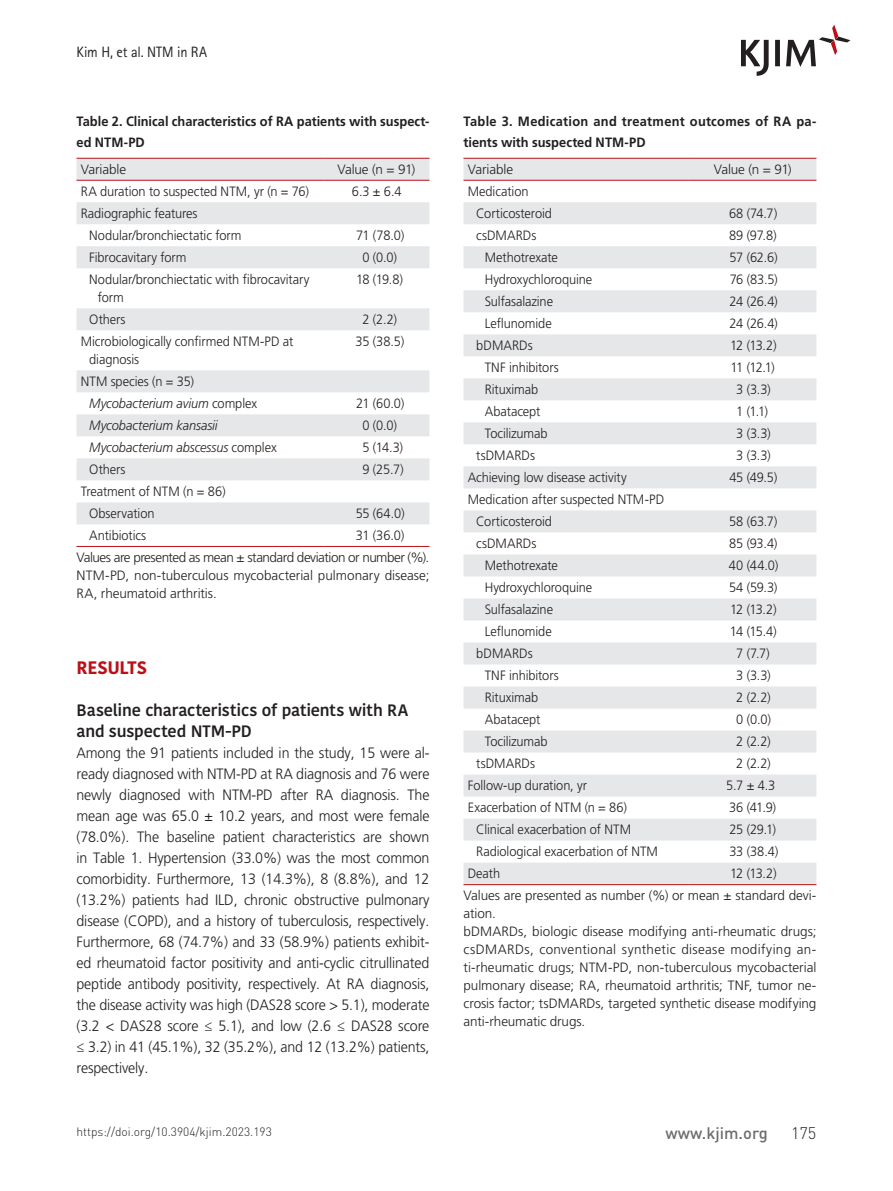
<style>
.page{position:relative;width:893px;height:1191px;background:#fff}
.page>*{position:absolute;margin:0;border:0;box-sizing:border-box;transform-origin:0 0}
.t1{font:700 18px "Kohinoor Bangla";letter-spacing:-.015em;color:#bb1018}
.t2{font:600 16.5px/21px "Kohinoor Bangla";letter-spacing:-.01em;color:#231f20}
.t3{font:500 16.5px "DIN Pro";color:#6c6d70}
.t4{font:300 16.5px "DIN Pro";color:#231f20}
.t5{font:300 15px/21px "Frutiger LT Std";letter-spacing:-.01em;color:#231f20;text-align:justify;scale:.95 1}
.t6{font:15px "Rotis Sans Serif Std";color:#231f20;scale:.96 1}
.t7{font:300 13.5px/22px "Frutiger LT Std";letter-spacing:-.005em;color:#231f20;scale:.95 1}
.t8{font:300 13.5px/18px "Frutiger LT Std";letter-spacing:-.005em;color:#231f20}
.t9{font:700 13.5px/21px "Frutiger LT Std";letter-spacing:.005em;color:#231f20;scale:.95 1}
.t10{font:300 13.5px/22.4px "Frutiger LT Std";letter-spacing:-.04em;color:#231f20;scale:.95 1}
.t11{font:italic 300 13.5px "Frutiger LT Std";letter-spacing:-.005em;color:#231f20;scale:.95 1}
.t12{font:300 12px "DIN Pro";color:#231f20}
.s1{font-style:italic}
.s2{font-style:normal}
</style>
<div class="page">
<svg style="left:741px;top:25px;width:109px;height:51px"></svg>
<svg style="left:77px;top:159px;width:352px;height:365px"></svg>
<hr style="left:77px;top:158px;width:246px;height:1px;background:#bb1018">
<hr style="left:323px;top:158px;width:106px;height:1px;background:#bb1018">
<hr style="left:77px;top:180px;width:246px;height:1px;background:#bb1018">
<hr style="left:323px;top:180px;width:106px;height:1px;background:#bb1018">
<hr style="left:77px;top:546px;width:246px;height:1px;background:#bb1018">
<hr style="left:323px;top:546px;width:106px;height:1px;background:#bb1018">
<svg style="left:463px;top:159px;width:353px;height:725px"></svg>
<hr style="left:463px;top:158px;width:226px;height:1px;background:#bb1018">
<hr style="left:689px;top:158px;width:127px;height:1px;background:#bb1018">
<hr style="left:463px;top:884px;width:226px;height:1px;background:#bb1018">
<hr style="left:689px;top:884px;width:127px;height:1px;background:#bb1018">
<hr style="left:463px;top:180px;width:226px;height:1px;background:#bb1018">
<hr style="left:689px;top:180px;width:127px;height:1px;background:#bb1018">
<p class="t6" style="left:77px;top:43px;width:137px">Kim H, et al. NTM in RA</p>
<p class="t9" style="left:77px;top:111px;width:373px">Table 2. Clinical characteristics of RA patients with suspect&shy;ed NTM-PD</p>
<p class="t8" style="left:81px;top:160px;width:47px">Variable</p>
<p class="t8" style="left:337px;top:160px;width:79px">Value (n = 91)</p>
<p class="t7" style="left:81px;top:180px;width:242px">RA duration to suspected NTM, yr (n = 76)</p>
<p class="t7" style="left:352px;top:180px;width:54px">6.3 ± 6.4</p>
<p class="t7" style="left:89px;top:202px;width:162px;text-indent:-9px">Radiographic features<br>Nodular/bronchiectatic form</p>
<p class="t7" style="left:356px;top:224px;width:52px">71 (78.0)</p>
<p class="t7" style="left:89px;top:246px;width:104px">Fibrocavitary form</p>
<p class="t7" style="left:362px;top:246px;width:38px">0 (0.0)</p>
<p class="t7" style="left:98px;top:270px;width:224px;line-height:18px;text-indent:-9px">Nodular/bronchiectatic with fibrocavitary form</p>
<p class="t7" style="left:356px;top:268px;width:51px">18 (19.8)</p>
<p class="t7" style="left:89px;top:308px;width:40px">Others</p>
<p class="t7" style="left:362px;top:308px;width:38px">2 (2.2)</p>
<p class="t7" style="left:89px;top:332px;width:216px;line-height:18px;text-indent:-9px">Microbiologically confirmed NTM-PD at diagnosis</p>
<p class="t7" style="left:356px;top:330px;width:53px">35 (38.5)</p>
<p class="t7" style="left:89px;top:370px;width:178px;text-indent:-9px">NTM species (n = 35)<br><span class="s1">Mycobacterium avium</span> complex</p>
<p class="t7" style="left:356px;top:392px;width:52px">21 (60.0)</p>
<p class="t11" style="left:89px;top:417px;width:137px">Mycobacterium kansasii</p>
<p class="t7" style="left:362px;top:414px;width:38px">0 (0.0)</p>
<p class="t11" style="left:89px;top:439px;width:199px">Mycobacterium abscessus <span class="s2">complex</span></p>
<p class="t7" style="left:362px;top:436px;width:44px">5 (14.3)</p>
<p class="t7" style="left:89px;top:458px;width:40px">Others</p>
<p class="t7" style="left:362px;top:458px;width:45px">9 (25.7)</p>
<p class="t7" style="left:89px;top:480px;width:145px;text-indent:-9px">Treatment of NTM (n = 86)<br>Observation</p>
<p class="t7" style="left:356px;top:502px;width:53px">55 (64.0)</p>
<p class="t10" style="left:77px;top:524px;width:373px;text-indent:279px">31 (36.0)<br>Values are presented as mean ± standard deviation or number (%).</p>
<p class="t8" style="left:77px;top:567px;width:354px">NTM-PD, non-tuberculous mycobacterial pulmonary disease;<br>RA, rheumatoid arthritis.</p>
<p class="t7" style="left:89px;top:524px;width:61px">Antibiotics</p>
<h1 class="t1" style="left:77px;top:651px;width:72px">RESULTS</h1>
<p class="t2" style="left:77px;top:699px;width:333px">Baseline characteristics of patients with RA and suspected NTM-PD</p>
<p class="t5" style="left:77px;top:742px;width:373px">Among the 91 patients included in the study, 15 were al&shy;ready diagnosed with NTM-PD at RA diagnosis and 76 were newly diagnosed with NTM-PD after RA diagnosis. The mean age was 65.0 ± 10.2 years, and most were female (78.0%). The baseline patient characteristics are shown in Table 1. Hypertension (33.0%) was the most common comorbidity. Furthermore, 13 (14.3%), 8 (8.8%), and 12 (13.2%) patients had ILD, chronic obstructive pulmonary disease (COPD), and a history of tuberculosis, respectively.<br>Furthermore, 68 (74.7%) and 33 (58.9%) patients exhibit&shy;ed rheumatoid factor positivity and anti-cyclic citrullinated peptide antibody positivity, respectively. At RA diagnosis, the disease activity was high (DAS28 score &gt; 5.1), moderate (3.2 &lt; DAS28 score ≤ 5.1), and low (2.6 ≤ DAS28 score ≤ 3.2) in 41 (45.1%), 32 (35.2%), and 12 (13.2%) patients, respectively.</p>
<p class="t9" style="left:463px;top:111px;width:373px">Table 3. Medication and treatment outcomes of RA pa&shy;tients with suspected NTM-PD</p>
<p class="t8" style="left:468px;top:160px;width:47px">Variable</p>
<p class="t8" style="left:714px;top:160px;width:79px">Value (n = 91)</p>
<p class="t7" style="left:476px;top:180px;width:81px;text-indent:-9px">Medication<br>Corticosteroid</p>
<p class="t7" style="left:729px;top:202px;width:52px">68 (74.7)</p>
<p class="t7" style="left:476px;top:224px;width:65px">csDMARDs</p>
<p class="t7" style="left:729px;top:224px;width:51px">89 (97.8)</p>
<p class="t7" style="left:485px;top:246px;width:78px">Methotrexate</p>
<p class="t7" style="left:729px;top:246px;width:52px">57 (62.6)</p>
<p class="t7" style="left:485px;top:268px;width:115px">Hydroxychloroquine</p>
<p class="t7" style="left:730px;top:268px;width:52px">76 (83.5)</p>
<p class="t7" style="left:485px;top:290px;width:73px">Sulfasalazine</p>
<p class="t7" style="left:730px;top:290px;width:52px">24 (26.4)</p>
<p class="t7" style="left:485px;top:312px;width:72px">Leflunomide</p>
<p class="t7" style="left:730px;top:312px;width:52px">24 (26.4)</p>
<p class="t7" style="left:476px;top:334px;width:61px">bDMARDs</p>
<p class="t7" style="left:730px;top:334px;width:50px">12 (13.2)</p>
<p class="t7" style="left:485px;top:356px;width:79px">TNF inhibitors</p>
<p class="t7" style="left:730px;top:356px;width:48px">11 (12.1)</p>
<p class="t7" style="left:485px;top:378px;width:58px">Rituximab</p>
<p class="t7" style="left:736px;top:378px;width:38px">3 (3.3)</p>
<p class="t7" style="left:485px;top:400px;width:60px">Abatacept</p>
<p class="t7" style="left:736px;top:400px;width:35px">1 (1.1)</p>
<p class="t7" style="left:485px;top:422px;width:68px">Tocilizumab</p>
<p class="t7" style="left:736px;top:422px;width:38px">3 (3.3)</p>
<p class="t7" style="left:476px;top:444px;width:63px">tsDMARDs</p>
<p class="t7" style="left:736px;top:444px;width:38px">3 (3.3)</p>
<p class="t7" style="left:468px;top:466px;width:169px">Achieving low disease activity</p>
<p class="t7" style="left:729px;top:466px;width:52px">45 (49.5)</p>
<p class="t7" style="left:476px;top:488px;width:199px;text-indent:-9px">Medication after suspected NTM-PD<br>Corticosteroid</p>
<p class="t7" style="left:729px;top:510px;width:52px">58 (63.7)</p>
<p class="t7" style="left:476px;top:532px;width:65px">csDMARDs</p>
<p class="t7" style="left:729px;top:532px;width:52px">85 (93.4)</p>
<p class="t7" style="left:485px;top:554px;width:78px">Methotrexate</p>
<p class="t7" style="left:729px;top:554px;width:53px">40 (44.0)</p>
<p class="t7" style="left:485px;top:576px;width:115px">Hydroxychloroquine</p>
<p class="t7" style="left:729px;top:576px;width:52px">54 (59.3)</p>
<p class="t7" style="left:485px;top:598px;width:73px">Sulfasalazine</p>
<p class="t7" style="left:730px;top:598px;width:50px">12 (13.2)</p>
<p class="t7" style="left:485px;top:620px;width:72px">Leflunomide</p>
<p class="t7" style="left:730px;top:620px;width:51px">14 (15.4)</p>
<p class="t7" style="left:476px;top:642px;width:61px">bDMARDs</p>
<p class="t7" style="left:736px;top:642px;width:37px">7 (7.7)</p>
<p class="t7" style="left:485px;top:664px;width:79px">TNF inhibitors</p>
<p class="t7" style="left:736px;top:664px;width:38px">3 (3.3)</p>
<p class="t7" style="left:485px;top:686px;width:58px">Rituximab</p>
<p class="t7" style="left:736px;top:686px;width:38px">2 (2.2)</p>
<p class="t7" style="left:485px;top:708px;width:60px">Abatacept</p>
<p class="t7" style="left:736px;top:708px;width:38px">0 (0.0)</p>
<p class="t7" style="left:485px;top:730px;width:68px">Tocilizumab</p>
<p class="t7" style="left:736px;top:730px;width:38px">2 (2.2)</p>
<p class="t7" style="left:476px;top:752px;width:63px">tsDMARDs</p>
<p class="t7" style="left:736px;top:752px;width:38px">2 (2.2)</p>
<p class="t7" style="left:468px;top:774px;width:127px">Follow-up duration, yr</p>
<p class="t7" style="left:726px;top:774px;width:53px">5.7 ± 4.3</p>
<p class="t7" style="left:468px;top:796px;width:169px">Exacerbation of NTM (n = 86)</p>
<p class="t7" style="left:729px;top:796px;width:51px">36 (41.9)</p>
<p class="t7" style="left:476px;top:818px;width:164px">Clinical exacerbation of NTM</p>
<p class="t7" style="left:729px;top:818px;width:50px">25 (29.1)</p>
<p class="t7" style="left:476px;top:840px;width:193px">Radiological exacerbation of NTM</p>
<p class="t7" style="left:729px;top:840px;width:53px">33 (38.4)</p>
<p class="t7" style="left:468px;top:862px;width:36px">Death</p>
<p class="t7" style="left:463px;top:862px;width:373px;text-indent:267px">12 (13.2)<br>Values are presented as number (%) or mean ± standard devi-</p>
<p class="t8" style="left:463px;top:905px;width:354px">ation.<br>bDMARDs, biologic disease modifying anti-rheumatic drugs; csDMARDs, conventional synthetic disease modifying an&shy;ti-rheumatic drugs; NTM-PD, non-tuberculous mycobacterial pulmonary disease; RA, rheumatoid arthritis; TNF, tumor ne&shy;crosis factor; tsDMARDs, targeted synthetic disease modifying anti-rheumatic drugs.</p>
<p class="t12" style="left:77px;top:1123px;width:197px">https://doi.org/10.3904/kjim.2023.193</p>
<p class="t3" style="left:666px;top:1121px;width:104px">www.kjim.org</p>
<p class="t4" style="left:791px;top:1121px;width:27px">175</p>
</div>
